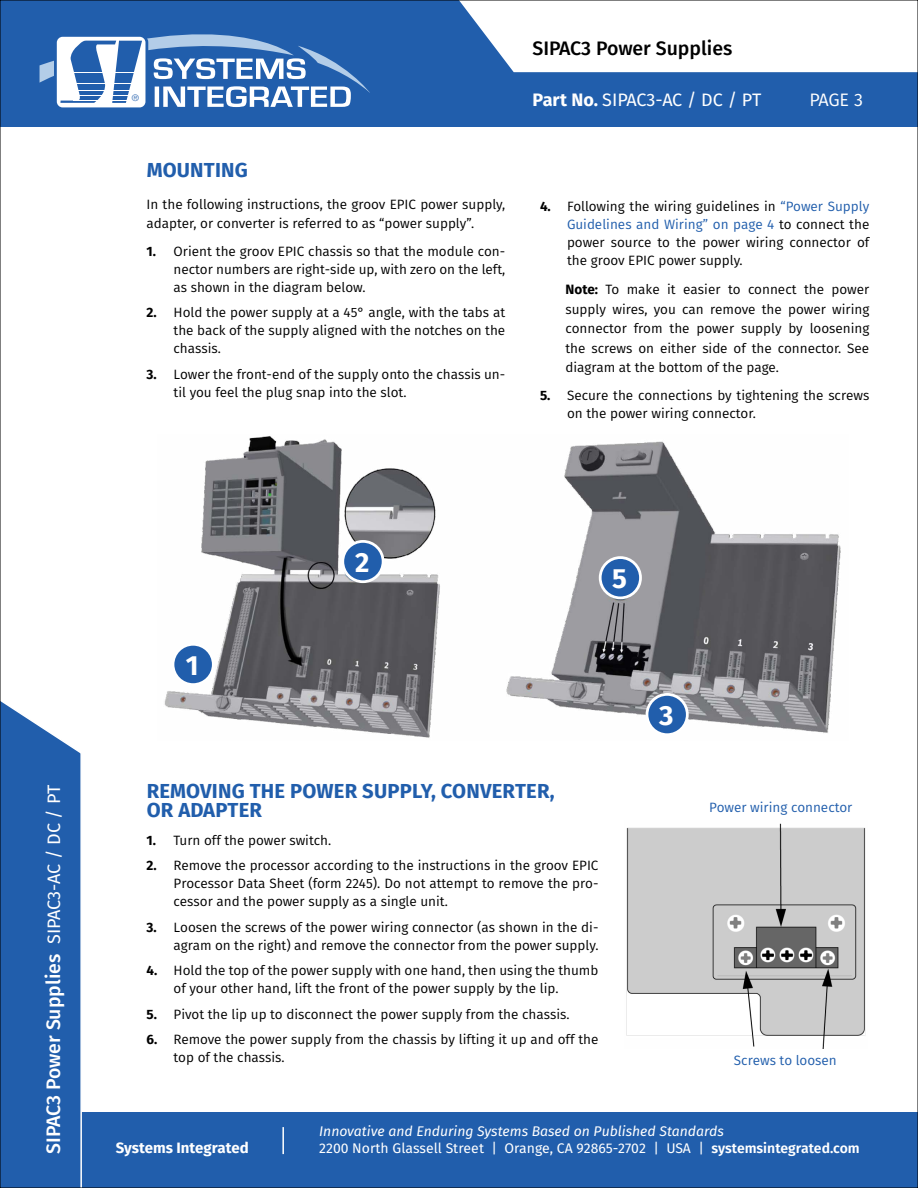
<style>
.page{position:relative;width:918px;height:1188px;background:#fff}
.page>*{position:absolute;margin:0;border:0;box-sizing:border-box;transform-origin:0 0}
.t1{font:700 27.75px "Fira Sans";color:#fff}
.t2{font:700 20.25px/19.5px "Fira Sans";letter-spacing:.01em;color:#215eac}
.t3{font:500 19.5px "Fira Sans";color:#fff}
.t4{font:500 19.5px "Fira Sans";color:#000}
.t5{font:18px "Fira Sans";letter-spacing:-.005em;color:#fff}
.t6{font:18px "Fira Sans";color:#fff}
.t7{font:700 15px "Fira Sans";color:#fff}
.t8{font:13.95px "Fira Sans";color:#fff}
.t9{font:italic 13.95px "Fira Sans";color:#fff}
.t10{font:13.5px/18px "Fira Sans";color:#000;text-align:justify}
.t11{font:13.5px "Fira Sans";color:#215eac}
.t12{font:300 9px "Helvetica";color:#215eac}
.s1{font-weight:700}
.s2{color:#215eac}
.s3{font-weight:400;font-size:18px}
.s4{font-weight:600}
</style>
<div class="page">
<div style="left:0;top:0;width:918px;height:127px;background:#215eac"></div>
<div style="left:0;top:1113px;width:918px;height:75px;background:#215eac"></div>
<hr style="left:282px;top:1127px;width:2px;height:27px;background:#fff">
<div style="left:460px;top:2px;width:456px;height:70px;background:#fff"></div>
<div style="left:2px;top:702px;width:81px;height:484px;background:#215eac"></div>
<img style="left:164px;top:436px;width:677px;height:302px">
<div style="left:600px;top:558px;width:41px;height:40px;background:#215eac;border-radius:50%"></div>
<div style="left:599px;top:556px;width:43px;height:43px;border:3px solid #fff;border-radius:50%"></div>
<div style="left:647px;top:694px;width:40px;height:41px;background:#215eac;border-radius:50%"></div>
<div style="left:646px;top:693px;width:43px;height:43px;border:3px solid #fff;border-radius:50%"></div>
<div style="left:343px;top:541px;width:40px;height:41px;background:#215eac;border-radius:50%"></div>
<div style="left:341px;top:540px;width:44px;height:43px;border:3px solid #fff;border-radius:50%"></div>
<div style="left:173px;top:644px;width:40px;height:41px;background:#215eac;border-radius:50%"></div>
<div style="left:172px;top:643px;width:43px;height:43px;border:3px solid #fff;border-radius:50%"></div>
<img style="left:626px;top:823px;width:240px;height:225px">
<div style="left:54px;top:34px;width:94px;height:76px;border:3px solid #215eac;border-radius:7px"></div>
<svg style="left:40px;top:34px;width:330px;height:73px"></svg>
<p class="t12" style="left:132px;top:90px;width:9px">®</p>
<h2 class="t2" style="left:147px;top:160px;width:103px">MOUNTING</h2>
<p class="t10" style="left:147px;top:194px;width:360px;line-height:19.5px">In the following instructions, the groov EPIC power supply, adapter, or converter is referred to as “power supply”.</p>
<p class="t10" style="left:174px;top:242px;width:333px;text-indent:-27px"><span class="s1">1.</span> Orient the groov EPIC chassis so that the module con&shy;nector numbers are right-side up, with zero on the left, as shown in the diagram below.</p>
<p class="t10" style="left:174px;top:304px;width:333px;text-indent:-27px"><span class="s1">2.</span> Hold the power supply at a 45° angle, with the tabs at the back of the supply aligned with the notches on the chassis.</p>
<p class="t10" style="left:174px;top:365px;width:333px;text-indent:-27px"><span class="s1">3.</span> Lower the front-end of the supply onto the chassis un&shy;til you feel the plug snap into the slot.</p>
<h3 class="t4" style="left:532px;top:34px;width:201px">SIPAC3 Power Supplies</h3>
<h3 class="t5" style="left:532px;top:87px;width:230px"><span class="s1">Part No.</span> SIPAC3-AC / DC / PT</h3>
<h3 class="t6" style="left:809px;top:87px;width:55px">PAGE 3</h3>
<p class="t10" style="left:567px;top:197px;width:304px;text-indent:-27px"><span class="s1">4.</span> Following the wiring guidelines in <span class="s2">“Power Supply Guidelines and Wiring” on page 4</span> to connect the power source to the power wiring connector of the groov EPIC power supply.</p>
<p class="t10" style="left:566px;top:280px;width:305px;line-height:19.5px"><span class="s1">Note:</span> To make it easier to connect the power supply wires, you can remove the power wiring connector from the power supply by loosening the screws on either side of the connector. See diagram at the bottom of the page.</p>
<p class="t10" style="left:567px;top:386px;width:304px;text-indent:-27px"><span class="s1">5.</span> Secure the connections by tightening the screws on the power wiring connector.</p>
<h1 class="t1" style="left:186px;top:646px;width:14px">1</h1>
<h1 class="t1" style="left:355px;top:543px;width:16px">2</h1>
<h1 class="t1" style="left:612px;top:559px;width:16px">5</h1>
<h1 class="t1" style="left:659px;top:696px;width:16px">3</h1>
<h3 class="t3" style="left:40px;top:1154px;width:370px;rotate:-90deg">SIPAC3 Power Supplies <span class="s3">SIPAC3-AC / DC / PT</span></h3>
<h2 class="t2" style="left:147px;top:781px;width:410px">REMOVING THE POWER SUPPLY, CONVERTER,<br>OR ADAPTER</h2>
<p class="t11" style="left:709px;top:798px;width:145px">Power wiring connector</p>
<p class="t10" style="left:147px;top:831px;width:186px"><span class="s1">1.</span> Turn off the power switch.</p>
<p class="t10" style="left:174px;top:857px;width:426px;text-indent:-27px"><span class="s1">2.</span> Remove the processor according to the instructions in the groov EPIC Processor Data Sheet (form 2245). Do not attempt to remove the pro&shy;cessor and the power supply as a single unit.</p>
<p class="t10" style="left:147px;top:918px;width:453px;text-align:right"><span class="s1">3.</span> Loosen the screws of the power wiring connector (as shown in the di&shy;agram on the right) and remove the connector from the power supply.</p>
<p class="t10" style="left:174px;top:962px;width:426px;text-indent:-27px"><span class="s1">4.</span> Hold the top of the power supply with one hand, then using the thumb of your other hand, lift the front of the power supply by the lip.</p>
<p class="t10" style="left:147px;top:1005px;width:425px"><span class="s1">5.</span> Pivot the lip up to disconnect the power supply from the chassis.</p>
<p class="t10" style="left:174px;top:1031px;width:426px;text-indent:-27px"><span class="s1">6.</span> Remove the power supply from the chassis by lifting it up and off the top of the chassis.</p>
<p class="t11" style="left:734px;top:1050px;width:104px">Screws to loosen</p>
<p class="t9" style="left:319px;top:1122px;width:406px">Innovative and Enduring Systems Based on Published Standards</p>
<p class="t7" style="left:116px;top:1137px;width:134px">Systems Integrated</p>
<p class="t8" style="left:319px;top:1138px;width:542px">2200 North Glassell Street | Orange, CA 92865-2702 | USA | <span class="s4">systemsintegrated.com</span></p>
</div>
